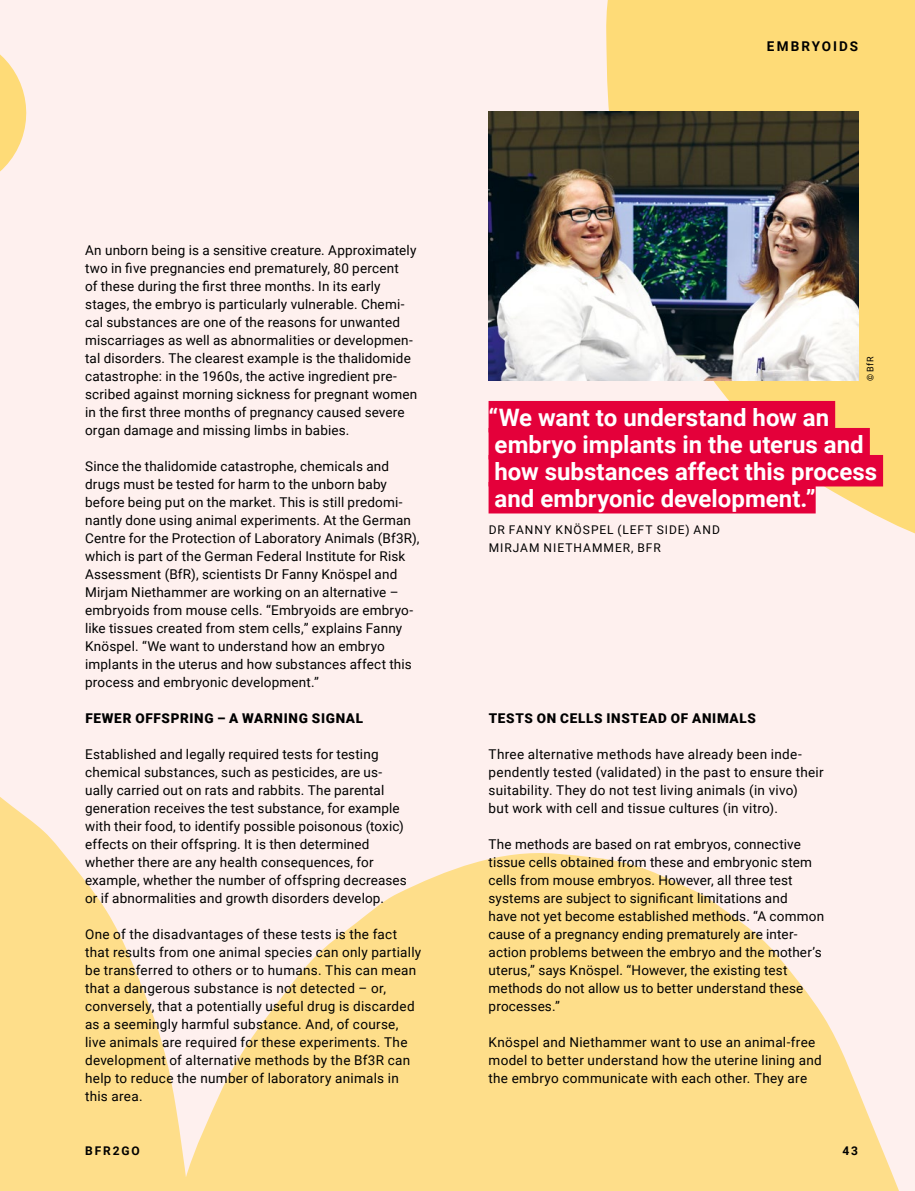
<style>
.page{position:relative;width:915px;height:1191px;background:#fff}
.page>*{position:absolute;margin:0;border:0;box-sizing:border-box;transform-origin:0 0}
.t1{font:700 24px/27px "Roboto";color:#fff}
.t2{font:13.5px/18px "Roboto";letter-spacing:.015em;color:#000}
.t3{font:900 13.5px "Roboto";letter-spacing:.055em;color:#000}
.t4{font:700 13.5px "Roboto";letter-spacing:.15em;color:#000}
.t5{font:12px/18px "Roboto";letter-spacing:.08em;color:#000}
.t6{font:700 12px "Roboto";letter-spacing:.155em;color:#000}
.t7{font:9px "Roboto";color:#000}
</style>
<div class="page">
<div style="left:0;top:0;width:914px;height:1191px;background:#fef0ee"></div>
<svg style="left:0;top:797px;width:899px;height:394px;fill:#fede8a"></svg>
<svg style="left:605px;top:0;width:309px;height:533px;background:#fcdb86"></svg>
<img style="left:488px;top:112px;width:370px;height:268px">
<div style="left:488px;top:401px;width:346px;height:31px;background:#e4003a"></div>
<div style="left:488px;top:428px;width:381px;height:31px;background:#e4003a"></div>
<div style="left:488px;top:455px;width:394px;height:31px;background:#e4003a"></div>
<div style="left:488px;top:482px;width:327px;height:31px;background:#e4003a"></div>
<svg style="left:0;top:54px;width:27px;height:118px"></svg>
<p class="t4" style="left:766px;top:37px;width:93px">EMBRYOIDS</p>
<p class="t2" style="left:85px;top:240px;width:333px">An unborn being is a sensitive creature. Approximately two in five pregnancies end prematurely, 80 percent<br>of these during the first three months. In its early stages, the embryo is particularly vulnerable. Chemi&shy;cal substances are one of the reasons for unwanted miscarriages as well as abnormalities or developmen&shy;tal disorders. The clearest example is the thalidomide catastrophe: in the 1960s, the active ingredient pre&shy;scribed against morning sickness for pregnant women in the first three months of pregnancy caused severe organ damage and missing limbs in babies.</p>
<p class="t2" style="left:85px;top:456px;width:336px">Since the thalidomide catastrophe, chemicals and drugs must be tested for harm to the unborn baby before being put on the market. This is still predomi&shy;nantly done using animal experiments. At the German Centre for the Protection of Laboratory Animals (Bf3R), which is part of the German Federal Institute for Risk Assessment (BfR), scientists Dr Fanny Knöspel and Mirjam Niethammer are working on an alternative – embryoids from mouse cells. “Embryoids are embryo&shy;like tissues created from stem cells,” explains Fanny Knöspel. “We want to understand how an embryo implants in the uterus and how substances affect this process and embryonic development.”</p>
<h3 class="t3" style="left:85px;top:708px;width:279px">FEWER OFFSPRING – A WARNING SIGNAL</h3>
<p class="t2" style="left:85px;top:744px;width:323px">Established and legally required tests for testing chemical substances, such as pesticides, are us&shy;ually carried out on rats and rabbits. The parental generation receives the test substance, for example with their food, to identify possible poisonous (toxic) effects on their offspring. It is then determined whether there are any health consequences, for example, whether the number of offspring decreases or if abnormalities and growth disorders develop.</p>
<p class="t2" style="left:85px;top:924px;width:337px">One of the disadvantages of these tests is the fact that results from one animal species can only partially be transferred to others or to humans. This can mean that a dangerous substance is not detected – or, conversely, that a potentially useful drug is discarded as a seemingly harmful substance. And, of course, live animals are required for these experiments. The development of alternative methods by the Bf3R can help to reduce the number of laboratory animals in this area.</p>
<p class="t7" style="left:863px;top:381px;width:26px;rotate:-90deg">© BfR</p>
<p class="t1" style="left:488px;top:403px;width:390px">“We want to understand how an embryo implants in the uterus and how substances affect this process and embryonic development.”</p>
<p class="t5" style="left:488px;top:520px;width:232px">DR FANNY KNÖSPEL (LEFT SIDE) AND<br>MIRJAM NIETHAMMER, BFR</p>
<h3 class="t3" style="left:488px;top:708px;width:269px">TESTS ON CELLS INSTEAD OF ANIMALS</h3>
<p class="t2" style="left:488px;top:744px;width:336px">Three alternative methods have already been inde&shy;pendently tested (validated) in the past to ensure their suitability. They do not test living animals (in vivo)<br>but work with cell and tissue cultures (in vitro).</p>
<p class="t2" style="left:488px;top:834px;width:337px">The methods are based on rat embryos, connective tissue cells obtained from these and embryonic stem cells from mouse embryos. However, all three test systems are subject to significant limitations and<br>have not yet become established methods. “A common cause of a pregnancy ending prematurely are inter&shy;action problems between the embryo and the mother’s uterus,” says Knöspel. “However, the existing test methods do not allow us to better understand these processes.”</p>
<p class="t2" style="left:488px;top:1032px;width:334px">Knöspel and Niethammer want to use an animal-free model to better understand how the uterine lining and the embryo communicate with each other. They are</p>
<p class="t6" style="left:85px;top:1142px;width:56px">BFR2GO</p>
<p class="t6" style="left:842px;top:1142px;width:17px">43</p>
</div>
